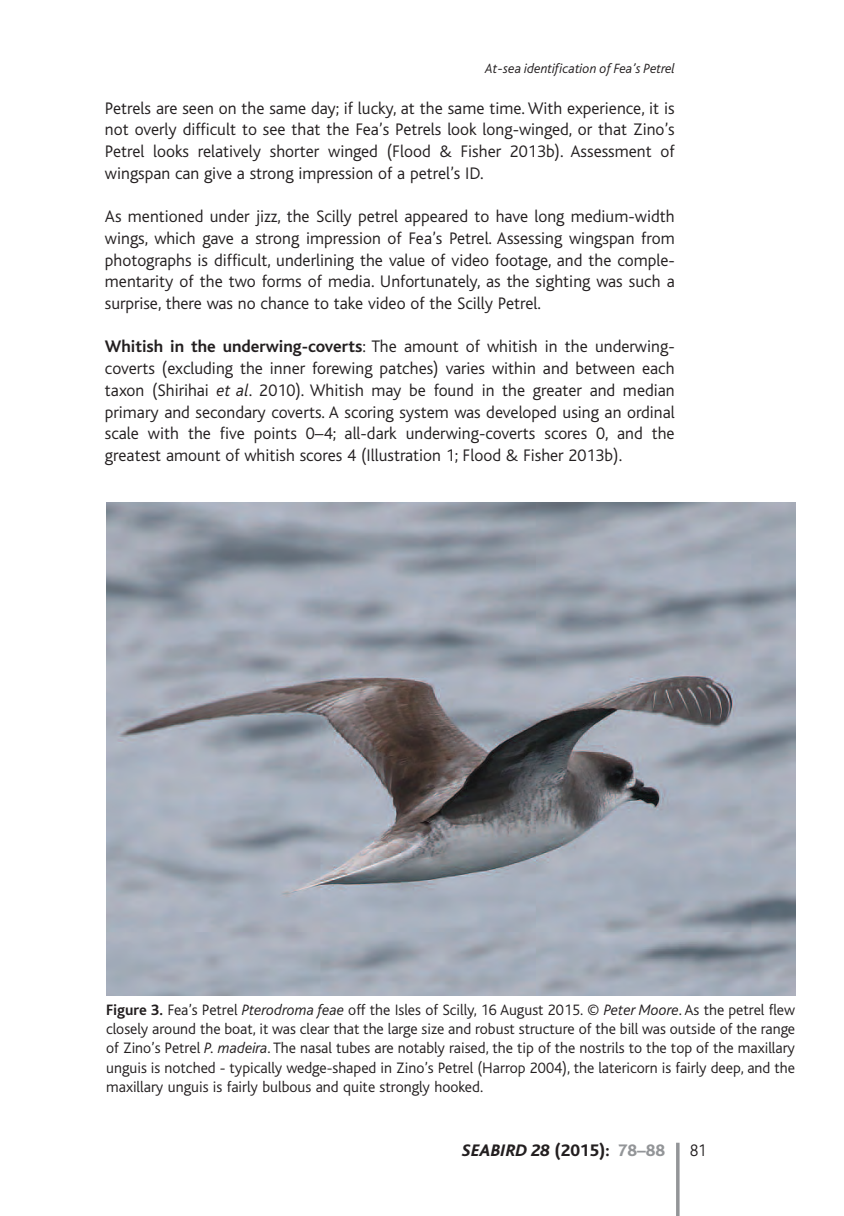
<style>
.page{position:relative;width:844px;height:1216px;background:#fff}
.page>*{position:absolute;margin:0;border:0;box-sizing:border-box;transform-origin:0 0}
.t1{font:300 17.5px/21.7px "Bliss";color:#231f20;text-align:justify}
.t2{font:italic 800 17.5px "Bliss";color:#231f20}
.t3{font:300 17.5px "Bliss";color:#231f20;scale:.9 1}
.t4{font:300 15.75px/19.2px "Bliss";color:#231f20;text-align:justify}
.t5{font:italic 300 14px "Bliss";color:#231f20}
.s1{font-weight:700}
.s2{font-style:italic}
.s3{font-style:normal}
.s4{font-style:normal;color:#939598}
</style>
<div class="page">
<hr style="left:676px;top:1142px;width:3px;height:73px;background:#939598">
<img style="left:106px;top:502px;width:688px;height:493px">
<p class="t5" style="left:485px;top:63px;width:191px">At-sea identification of Fea’s Petrel</p>
<p class="t1" style="left:105px;top:99px;width:571px">Petrels are seen on the same day; if lucky, at the same time. With experience, it is not overly difficult to see that the Fea’s Petrels look long-winged, or that Zino’s Petrel looks relatively shorter winged (Flood &amp; Fisher 2013b). Assessment of wingspan can give a strong impression of a petrel’s ID.</p>
<p class="t1" style="left:105px;top:207px;width:571px">As mentioned under jizz, the Scilly petrel appeared to have long medium-width wings, which gave a strong impression of Fea’s Petrel. Assessing wingspan from photographs is difficult, underlining the value of video footage, and the comple&shy;mentarity of the two forms of media. Unfortunately, as the sighting was such a surprise, there was no chance to take video of the Scilly Petrel.</p>
<p class="t1" style="left:105px;top:337px;width:571px"><span class="s1">Whitish in the underwing-coverts</span>: The amount of whitish in the underwing&shy;coverts (excluding the inner forewing patches) varies within and between each taxon (Shirihai <span class="s2">et al</span>. 2010). Whitish may be found in the greater and median primary and secondary coverts. A scoring system was developed using an ordinal scale with the five points 0–4; all-dark underwing-coverts scores 0, and the greatest amount of whitish scores 4 (Illustration 1; Flood &amp; Fisher 2013b).</p>
<p class="t4" style="left:106px;top:1001px;width:690px"><span class="s1">Figure 3.</span> Fea’s Petrel <span class="s2">Pterodroma feae</span> off the Isles of Scilly, 16 August 2015. © <span class="s2">Peter Moore</span>. As the petrel flew closely around the boat, it was clear that the large size and robust structure of the bill was outside of the range of Zino’s Petrel <span class="s2">P. madeira</span>. The nasal tubes are notably raised, the tip of the nostrils to the top of the maxillary unguis is notched - typically wedge-shaped in Zino’s Petrel (Harrop 2004), the latericorn is fairly deep, and the maxillary unguis is fairly bulbous and quite strongly hooked.</p>
<p class="t2" style="left:462px;top:1144px;width:204px">SEABIRD 28 <span class="s3">(2015):</span> <span class="s4">78–88</span></p>
<p class="t3" style="left:690px;top:1144px;width:20px">81</p>
</div>
